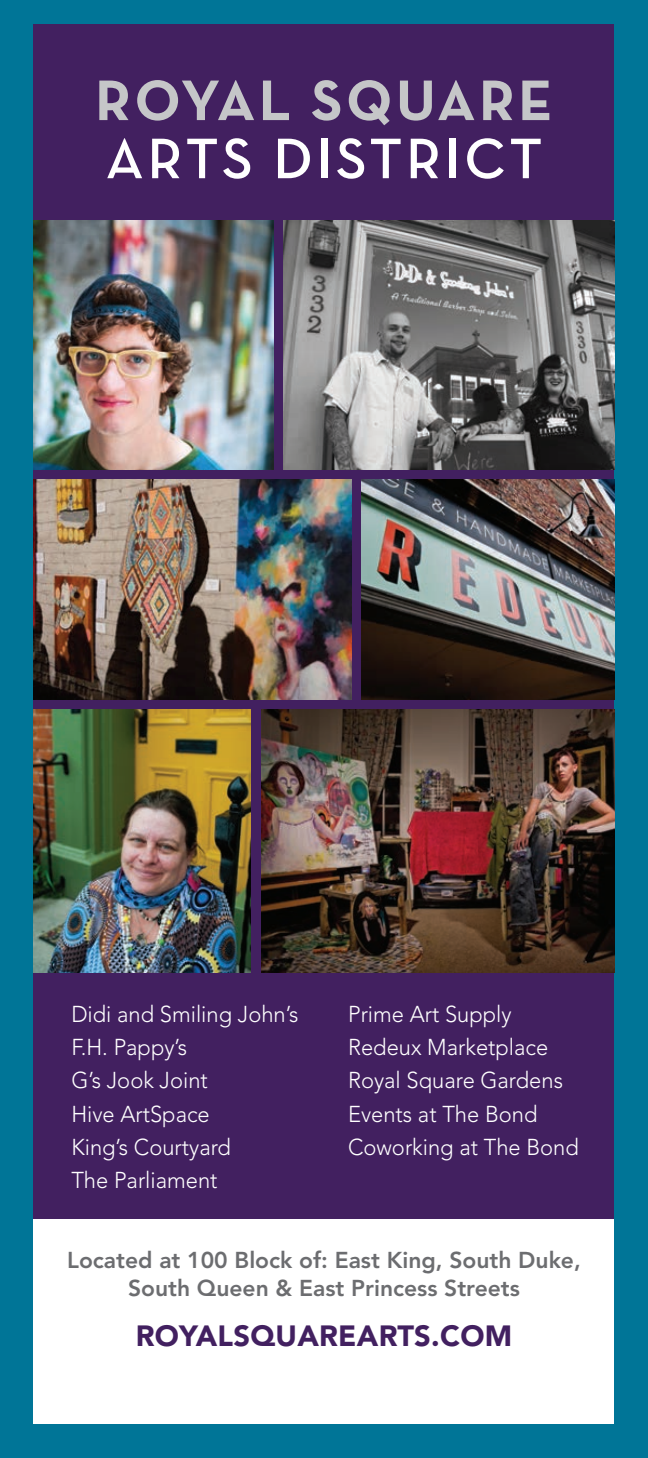
<style>
.page{position:relative;width:648px;height:1458px;background:#007597}
.page>*{position:absolute;margin:0;border:0;box-sizing:border-box;transform-origin:0 0}
.t1{font:600 58.05px "Neutra Text";letter-spacing:.06em;color:#fff}
.t2{font:700 58.05px "Neutra Text";letter-spacing:.06em;color:#c5c6c8}
.t3{font:900 29.03px "Avenir";letter-spacing:.01em;color:#422060}
.t4{font:300 22.72px/33.3px "Avenir";color:#fff;scale:.96 1}
.t5{font:800 22.72px/27.4px "Avenir";color:#6c6d70;text-align:center}
</style>
<div class="page">
<div style="left:34px;top:34px;width:580px;height:1390px;background:#fff"></div>
<div style="left:34px;top:25px;width:580px;height:1194px;background:#422060"></div>
<img style="left:261px;top:709px;width:353px;height:264px">
<img style="left:34px;top:221px;width:239px;height:249px">
<img style="left:34px;top:709px;width:217px;height:264px">
<img style="left:284px;top:221px;width:330px;height:249px">
<img style="left:361px;top:479px;width:253px;height:220px">
<img style="left:34px;top:479px;width:317px;height:220px">
<h1 class="t2" style="left:95px;top:64px;width:459px">ROYAL SQUARE</h1>
<h1 class="t1" style="left:106px;top:123px;width:438px">ARTS DISTRICT</h1>
<p class="t4" style="left:71px;top:997px;width:238px">Didi and Smiling John’s<br>F.H. Pappy’s<br>G’s Jook Joint<br>Hive ArtSpace<br>King’s Courtyard<br>The Parliament</p>
<p class="t4" style="left:348px;top:998px;width:242px">Prime Art Supply<br>Redeux Marketplace<br>Royal Square Gardens<br>Events at The Bond<br>Coworking at The Bond</p>
<p class="t5" style="left:67px;top:1247px;width:515px">Located at 100 Block of: East King, South Duke,<br>South Queen &amp; East Princess Streets</p>
<p class="t3" style="left:136px;top:1318px;width:378px">ROYALSQUAREARTS.COM</p>
</div>
